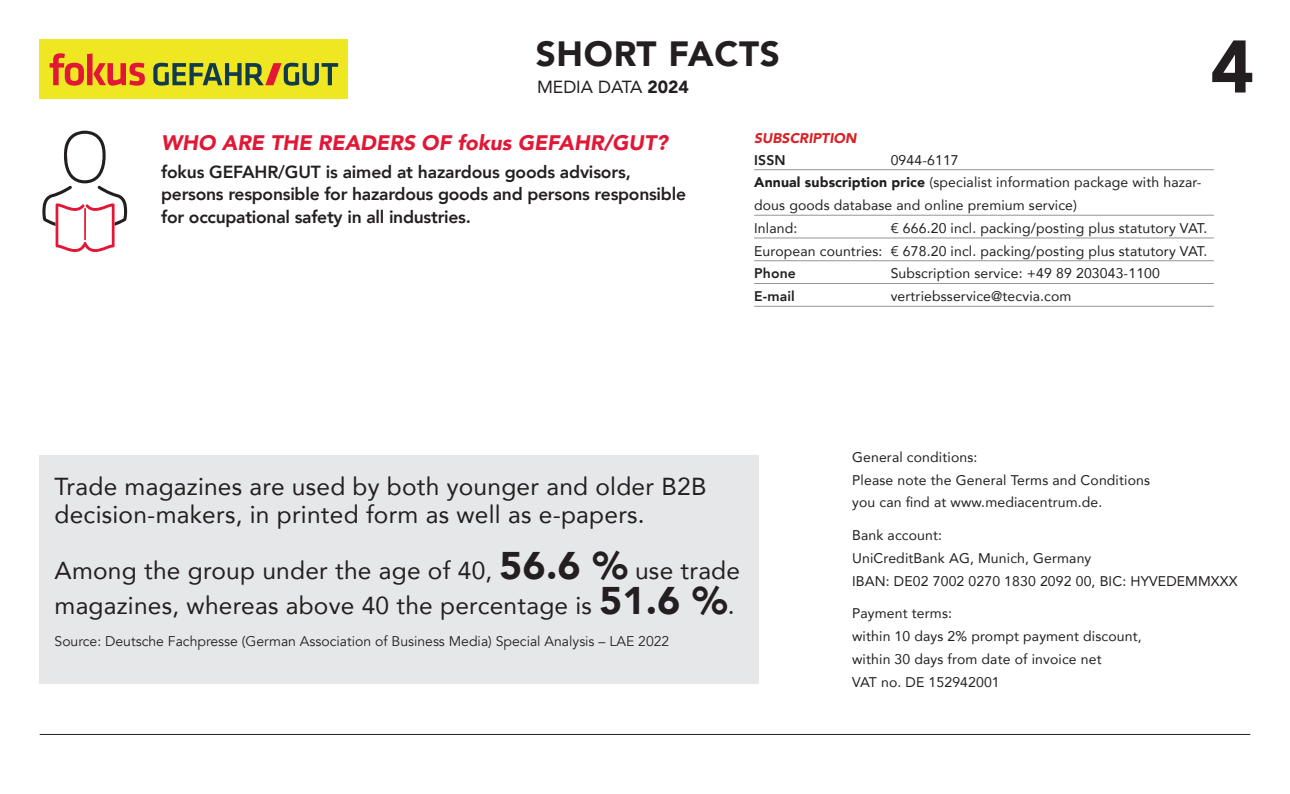
<style>
.page{position:relative;width:1290px;height:794px;background:#fff}
.page>*{position:absolute;margin:0;border:0;box-sizing:border-box;transform-origin:0 0}
.t1{font:900 73.5px "Avenir";color:#231f20}
.t2{font:900 35px "Avenir";letter-spacing:.02em;color:#231f20}
.t3{font:24.5px/28px "Avenir";letter-spacing:.01em;color:#231f20}
.t4{font:italic 900 21px "Avenir";color:#e21736}
.t5{font:800 17.5px/22.8px "Avenir";letter-spacing:-.015em;color:#231f20}
.t6{font:17.5px "Avenir";color:#231f20}
.t7{font:14px/22.8px "Avenir";letter-spacing:.01em;color:#231f20}
.t8{font:14px "Avenir";color:#231f20}
.t9{font:800 14px "Avenir";letter-spacing:.01em;color:#231f20}
.t10{font:italic 900 14px "Avenir";color:#d82027}
.s1{font-weight:900}
.s2{font-weight:900;font-size:38.5px}
</style>
<div class="page">
<hr style="left:40px;top:734px;width:1210px;height:1px;background:#231f20">
<div style="left:40px;top:40px;width:308px;height:59px;background:#f0e723"></div>
<svg style="left:50px;top:53px;width:95px;height:33px"></svg>
<svg style="left:153px;top:63px;width:185px;height:23px"></svg>
<svg style="left:42px;top:131px;width:85px;height:121px"></svg>
<div style="left:40px;top:455px;width:719px;height:228px;background:#e6e7e9"></div>
<hr style="left:754px;top:169px;width:460px;height:1px;background:#939598">
<hr style="left:754px;top:215px;width:460px;height:1px;background:#939598">
<hr style="left:754px;top:238px;width:460px;height:1px;background:#939598">
<hr style="left:754px;top:260px;width:460px;height:1px;background:#939598">
<hr style="left:754px;top:283px;width:460px;height:1px;background:#939598">
<hr style="left:754px;top:306px;width:460px;height:1px;background:#939598">
<h2 class="t2" style="left:536px;top:24px;width:246px">SHORT FACTS</h2>
<p class="t6" style="left:537px;top:73px;width:153px">MEDIA DATA <span class="s1">2024</span></p>
<h1 class="t1" style="left:1210px;top:4px;width:45px">4</h1>
<h3 class="t4" style="left:161px;top:125px;width:508px">WHO ARE THE READERS OF fokus GEFAHR/GUT?</h3>
<p class="t5" style="left:161px;top:160px;width:526px">fokus GEFAHR/GUT is aimed at hazardous goods advisors, persons responsible for hazardous goods and persons responsible for occupational safety in all industries.</p>
<p class="t10" style="left:754px;top:126px;width:104px">SUBSCRIPTION</p>
<p class="t9" style="left:754px;top:149px;width:33px">ISSN</p>
<p class="t7" style="left:754px;top:148px;width:449px;text-indent:136px">0944-6117<br><span class="s1">Annual subscription price</span> (specialist information package with hazar&shy;dous goods database and online premium service)<br>Inland:</p>
<p class="t7" style="left:754px;top:216px;width:455px;text-align:right">€ 666.20 incl. packing/posting plus statutory VAT.<br>European countries: € 678.20 incl. packing/posting plus statutory VAT.</p>
<p class="t9" style="left:754px;top:262px;width:43px">Phone</p>
<p class="t7" style="left:891px;top:262px;width:271px">Subscription service: +49 89 203043-1100</p>
<p class="t9" style="left:754px;top:285px;width:42px">E-mail</p>
<p class="t7" style="left:891px;top:284px;width:182px">vertriebsservice@tecvia.com</p>
<h3 class="t3" style="left:55px;top:471px;width:653px">Trade magazines are used by both younger and older B2B decision-makers, in printed form as well as e-papers.</h3>
<h3 class="t3" style="left:55px;top:552px;width:687px;line-height:35px">Among the group under the age of 40, <span class="s2">56.6 %</span> use trade magazines, whereas above 40 the percentage is <span class="s2">51.6 %</span>.</h3>
<p class="t8" style="left:55px;top:633px;width:616px">Source: Deutsche Fachpresse (German Association of Business Media) Special Analysis – LAE 2022</p>
<p class="t7" style="left:852px;top:445px;width:299px">General conditions:<br>Please note the General Terms and Conditions you can find at www.mediacentrum.de.</p>
<p class="t7" style="left:852px;top:523px;width:387px">Bank account:<br>UniCreditBank AG, Munich, Germany<br>IBAN: DE02 7002 0270 1830 2092 00, BIC: HYVEDEMMXXX</p>
<p class="t7" style="left:852px;top:601px;width:291px">Payment terms:<br>within 10 days 2% prompt payment discount, within 30 days from date of invoice net<br>VAT no. DE 152942001</p>
</div>
